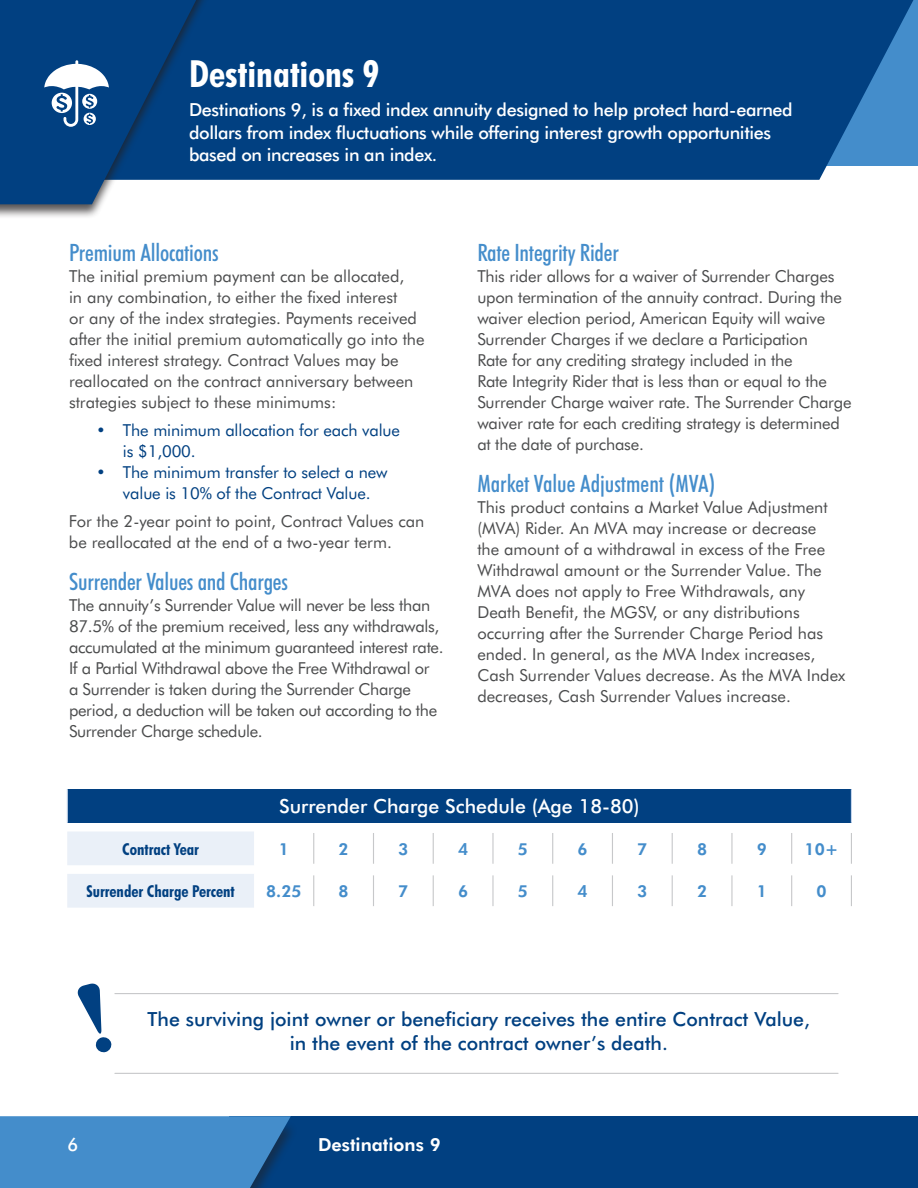
<style>
.page{position:relative;width:918px;height:1188px;background:#fff}
.page>*{position:absolute;margin:0;border:0;box-sizing:border-box;transform-origin:0 0}
.t1{font:700 condensed 37.5px "Futura BT";color:#fff}
.t2{font:500 condensed 24px "Futura BT";letter-spacing:-.01em;color:#448dcb}
.t3{font:500 19.5px/24px "Futura BT";color:#014081;text-align:center}
.t4{font:500 19.5px "Futura BT";color:#fff}
.t5{font:500 18px/22.5px "Futura BT";letter-spacing:-.02em;color:#fff}
.t6{font:800 18px "Futura BT";color:#fff}
.t7{font:16.5px/21px "Futura BT";color:#4b4c4d}
.t8{font:16.5px/21px "Futura BT";letter-spacing:-.02em;color:#4b4c4d}
.t9{font:16.5px/21px "Futura BT";letter-spacing:-.01em;color:#014081}
.t10{font:700 condensed 16.5px "Futura BT";color:#014081}
.t11{font:800 16.5px "Futura BT";color:#448dcb}
</style>
<div class="page">
<svg style="left:220px;top:0;width:698px;height:180px;background:#084787"></svg>
<div style="left:0;top:0;width:220px;height:219px;background:#231f20;opacity:.75"></div>
<div style="left:229px;top:1116px;width:689px;height:72px;background:#014081"></div>
<svg style="left:0;top:1116px;width:291px;height:72px;background:#4087c4"></svg>
<svg style="left:0;top:0;width:213px;height:204px;background:#1b538c"></svg>
<hr style="left:115px;top:993px;width:723px;height:1px;background:#c7c8ca">
<hr style="left:115px;top:1073px;width:723px;height:1px;background:#c7c8ca">
<svg style="left:77px;top:983px;width:35px;height:70px"></svg>
<div style="left:67px;top:789px;width:784px;height:34px;background:#014081"></div>
<svg style="left:67px;top:831px;width:187px;height:77px;background:#ecf1f8"></svg>
<hr style="left:313px;top:875px;width:1px;height:31px;background:#c7c8ca">
<hr style="left:373px;top:875px;width:1px;height:31px;background:#c7c8ca">
<hr style="left:433px;top:875px;width:1px;height:31px;background:#c7c8ca">
<hr style="left:492px;top:875px;width:2px;height:31px;background:#c7c8ca">
<hr style="left:552px;top:875px;width:1px;height:31px;background:#c7c8ca">
<hr style="left:612px;top:875px;width:1px;height:31px;background:#c7c8ca">
<hr style="left:672px;top:875px;width:1px;height:31px;background:#c7c8ca">
<hr style="left:731px;top:875px;width:2px;height:31px;background:#c7c8ca">
<hr style="left:791px;top:875px;width:1px;height:31px;background:#c7c8ca">
<hr style="left:851px;top:875px;width:1px;height:31px;background:#c7c8ca">
<hr style="left:313px;top:833px;width:1px;height:31px;background:#c7c8ca">
<hr style="left:373px;top:833px;width:1px;height:31px;background:#c7c8ca">
<hr style="left:433px;top:833px;width:1px;height:31px;background:#c7c8ca">
<hr style="left:492px;top:833px;width:2px;height:31px;background:#c7c8ca">
<hr style="left:552px;top:833px;width:1px;height:31px;background:#c7c8ca">
<hr style="left:612px;top:833px;width:1px;height:31px;background:#c7c8ca">
<hr style="left:672px;top:833px;width:1px;height:31px;background:#c7c8ca">
<hr style="left:731px;top:833px;width:2px;height:31px;background:#c7c8ca">
<hr style="left:791px;top:833px;width:1px;height:31px;background:#c7c8ca">
<hr style="left:851px;top:833px;width:1px;height:31px;background:#c7c8ca">
<hr style="left:67px;top:789px;width:1px;height:34px;background:#d6e2f2">
<hr style="left:851px;top:789px;width:1px;height:34px;background:#c3d4ec">
<p class="t1" style="left:189px;top:51px;width:192px">Destinations 9</p>
<p class="t5" style="left:189px;top:99px;width:605px">Destinations 9, is a fixed index annuity designed to help protect hard-earned dollars from index fluctuations while offering interest growth opportunities based on increases in an index.</p>
<p class="t2" style="left:69px;top:238px;width:151px">Premium Allocations</p>
<p class="t7" style="left:69px;top:266px;width:357px">The initial premium payment can be allocated,<br>in any combination, to either the fixed interest<br>or any of the index strategies. Payments received after the initial premium automatically go into the fixed interest strategy. Contract Values may be reallocated on the contract anniversary between strategies subject to these minimums:</p>
<p class="t9" style="left:123px;top:420px;width:278px;text-indent:-27px">• The minimum allocation for each value is $1,000.</p>
<p class="t9" style="left:96px;top:462px;width:293px;text-align:center">• The minimum transfer to select a new value is 10% of the Contract Value.</p>
<p class="t7" style="left:69px;top:510px;width:357px">For the 2-year point to point, Contract Values can be reallocated at the end of a two-year term.</p>
<p class="t2" style="left:69px;top:567px;width:220px">Surrender Values and Charges</p>
<p class="t8" style="left:69px;top:594px;width:376px">The annuity’s Surrender Value will never be less than 87.5% of the premium received, less any withdrawals, accumulated at the minimum guaranteed interest rate.<br>If a Partial Withdrawal above the Free Withdrawal or<br>a Surrender is taken during the Surrender Charge period, a deduction will be taken out according to the Surrender Charge schedule.</p>
<p class="t2" style="left:477px;top:238px;width:143px">Rate Integrity Rider</p>
<p class="t7" style="left:477px;top:266px;width:376px">This rider allows for a waiver of Surrender Charges upon termination of the annuity contract. During the waiver election period, American Equity will waive Surrender Charges if we declare a Participation<br>Rate for any crediting strategy included in the<br>Rate Integrity Rider that is less than or equal to the Surrender Charge waiver rate. The Surrender Charge waiver rate for each crediting strategy is determined at the date of purchase.</p>
<p class="t2" style="left:477px;top:469px;width:239px">Market Value Adjustment (MVA)</p>
<p class="t7" style="left:477px;top:497px;width:369px">This product contains a Market Value Adjustment (MVA) Rider. An MVA may increase or decrease<br>the amount of a withdrawal in excess of the Free Withdrawal amount or the Surrender Value. The MVA does not apply to Free Withdrawals, any Death Benefit, the MGSV, or any distributions occurring after the Surrender Charge Period has ended. In general, as the MVA Index increases, Cash Surrender Values decrease. As the MVA Index decreases, Cash Surrender Values increase.</p>
<p class="t4" style="left:279px;top:795px;width:362px">Surrender Charge Schedule (Age 18-80)</p>
<p class="t10" style="left:122px;top:839px;width:78px">Contract Year</p>
<p class="t11" style="left:279px;top:839px;width:12px">1</p>
<p class="t11" style="left:339px;top:839px;width:12px">2</p>
<p class="t11" style="left:398px;top:839px;width:12px">3</p>
<p class="t11" style="left:458px;top:839px;width:12px">4</p>
<p class="t11" style="left:518px;top:839px;width:12px">5</p>
<p class="t11" style="left:578px;top:839px;width:12px">6</p>
<p class="t11" style="left:637px;top:839px;width:12px">7</p>
<p class="t11" style="left:697px;top:839px;width:12px">8</p>
<p class="t11" style="left:757px;top:839px;width:12px">9</p>
<p class="t11" style="left:805px;top:839px;width:35px">10+</p>
<p class="t10" style="left:87px;top:881px;width:150px">Surrender Charge Percent</p>
<p class="t11" style="left:266px;top:881px;width:37px">8.25</p>
<p class="t11" style="left:339px;top:881px;width:12px">8</p>
<p class="t11" style="left:398px;top:881px;width:12px">7</p>
<p class="t11" style="left:458px;top:881px;width:12px">6</p>
<p class="t11" style="left:518px;top:881px;width:12px">5</p>
<p class="t11" style="left:578px;top:881px;width:12px">4</p>
<p class="t11" style="left:637px;top:881px;width:12px">3</p>
<p class="t11" style="left:697px;top:881px;width:12px">2</p>
<p class="t11" style="left:757px;top:881px;width:12px">1</p>
<p class="t11" style="left:817px;top:881px;width:12px">0</p>
<p class="t3" style="left:148px;top:1007px;width:664px">The surviving joint owner or beneficiary receives the entire Contract Value, in the event of the contract owner’s death.</p>
<p class="t5" style="left:68px;top:1134px;width:12px">6</p>
<p class="t6" style="left:318px;top:1134px;width:124px">Destinations 9</p>
</div>
